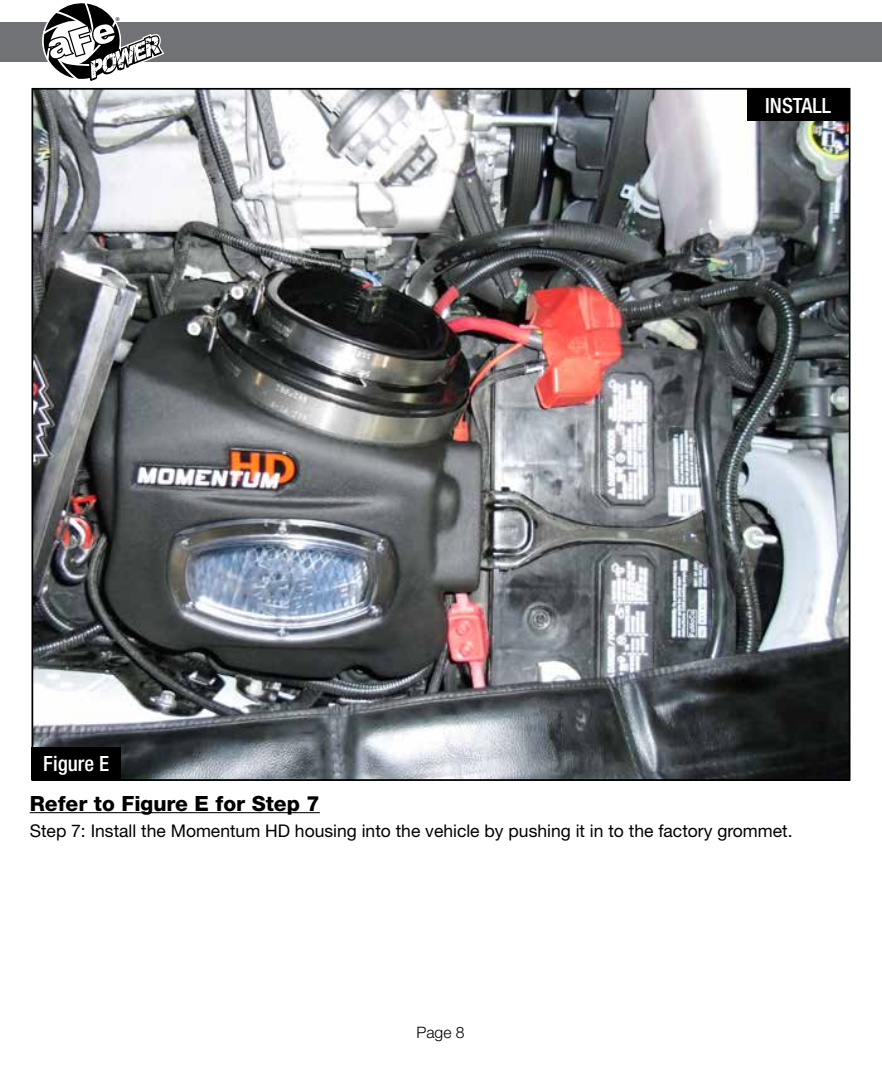
<style>
.page{position:relative;width:882px;height:1071px;background:#fff}
.page>*{position:absolute;margin:0;border:0;box-sizing:border-box;transform-origin:0 0}
.t1{font:800 21px "Helvetica Neue";color:#000}
.t2{font:500 condensed 21px "Helvetica Neue";color:#fff}
.t3{font:17.5px "Helvetica Neue";color:#000}
.t4{font:300 15.75px "Helvetica Neue";color:#000}
.t5{font:8.58px "Myriad";color:#000}
</style>
<div class="page">
<div style="left:0;top:23px;width:882px;height:39px;background:#717275"></div>
<svg style="left:43px;top:3px;width:122px;height:78px"></svg>
<hr style="left:30px;top:812px;width:290px;height:1px;background:#000">
<img style="left:35px;top:91px;width:812px;height:687px">
<div style="left:32px;top:747px;width:89px;height:33px;background:#000"></div>
<div style="left:747px;top:88px;width:103px;height:33px;background:#000"></div>
<p class="t5" style="left:115px;top:16px;width:6px">®</p>
<p class="t2" style="left:43px;top:751px;width:67px">Figure E</p>
<p class="t2" style="left:765px;top:93px;width:67px">INSTALL</p>
<p class="t1" style="left:30px;top:791px;width:292px">Refer to Figure E for Step 7</p>
<p class="t3" style="left:30px;top:820px;width:764px">Step 7: Install the Momentum HD housing into the vehicle by pushing it in to the factory grommet.</p>
<p class="t4" style="left:416px;top:1023px;width:50px">Page 8</p>
</div>
